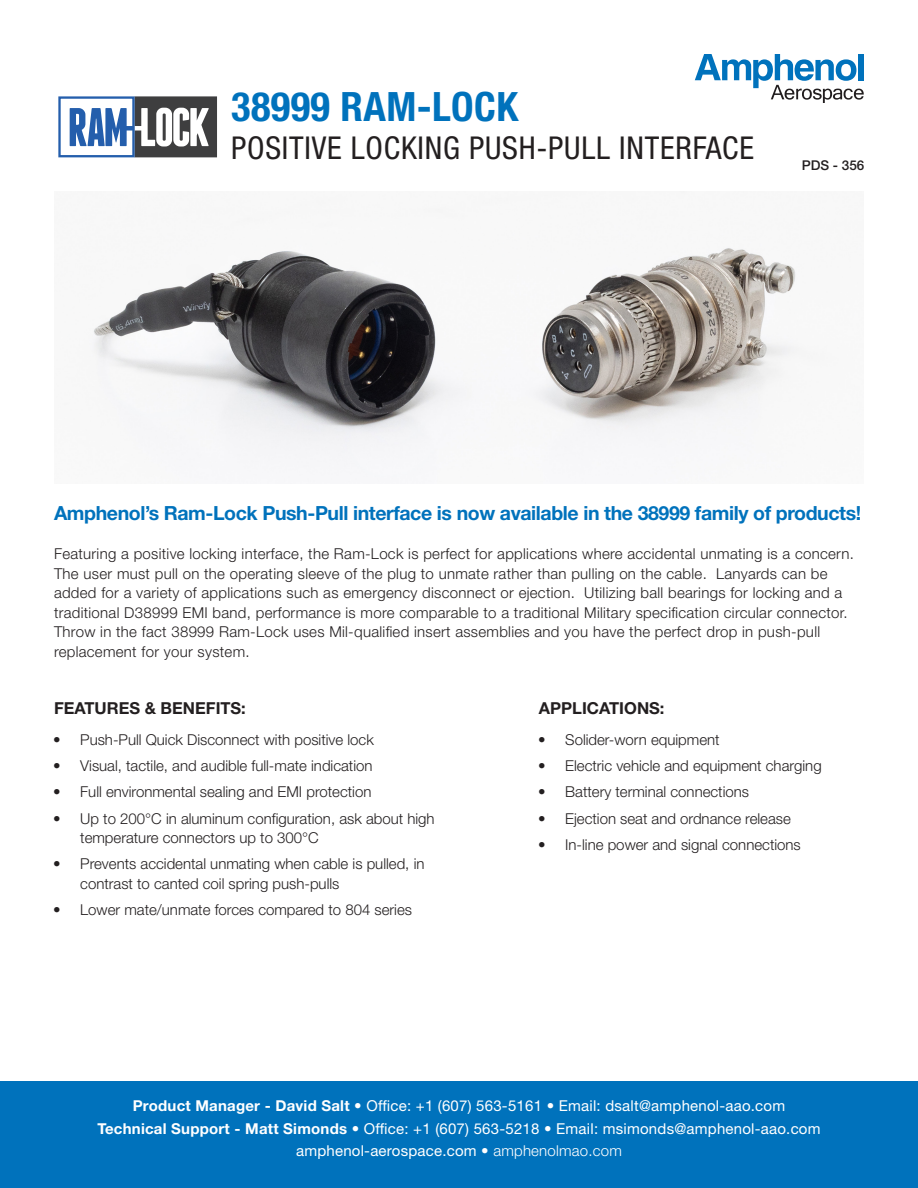
<style>
.page{position:relative;width:918px;height:1188px;background:#fff}
.page>*{position:absolute;margin:0;border:0;box-sizing:border-box;transform-origin:0 0}
.t1{font:700 condensed 40.5px "Helvetica Neue LT Std";letter-spacing:.01em;color:#0072bc}
.t2{font:condensed 31.5px "Helvetica Neue LT Std";letter-spacing:.025em;color:#231f20}
.t3{font:700 19.5px "Helvetica Neue LT Std";letter-spacing:-.02em;color:#0072bc}
.t4{font:700 16.5px "Helvetica Neue LT Std";color:#231f20}
.t5{font:300 15px/19.5px "Helvetica Neue LT Std";letter-spacing:.02em;color:#231f20}
.t6{font:300 15px/19.5px "Helvetica Neue LT Std";color:#231f20}
.t7{font:15px/22.5px "Helvetica Neue LT Std";letter-spacing:.015em;color:#fff;text-align:center}
.t8{font:500 13.5px "Helvetica Neue LT Std";color:#231f20}
.s1{font-weight:700}
.s2{font-weight:300}
</style>
<div class="page">
<div style="left:0;top:1082px;width:918px;height:106px;background:#0072bc"></div>
<svg style="left:695px;top:54px;width:169px;height:48px"></svg>
<img style="left:93px;top:209px;width:706px;height:249px">
<div style="left:136px;top:98px;width:80px;height:58px;background:#3e3e3f"></div>
<div style="left:135px;top:96px;width:82px;height:61px;border:2px solid #3e3e3f"></div>
<svg style="left:70px;top:108px;width:139px;height:39px"></svg>
<div style="left:58px;top:96px;width:77px;height:61px;border:2px solid #245eac"></div>
<p class="t1" style="left:231px;top:82px;width:288px">38999 RAM-LOCK</p>
<p class="t2" style="left:231px;top:130px;width:524px">POSITIVE LOCKING PUSH-PULL INTERFACE</p>
<p class="t8" style="left:802px;top:157px;width:64px">PDS - 356</p>
<p class="t3" style="left:54px;top:501px;width:809px">Amphenol’s Ram-Lock Push-Pull interface is now available in the 38999 family of products!</p>
<p class="t5" style="left:54px;top:544px;width:802px">Featuring a positive locking interface, the Ram-Lock is perfect for applications where accidental unmating is a concern.<br>The user must pull on the operating sleeve of the plug to unmate rather than pulling on the cable. Lanyards can be added for a variety of applications such as emergency disconnect or ejection. Utilizing ball bearings for locking and a traditional D38999 EMI band, performance is more comparable to a traditional Military specification circular connector.<br>Throw in the fact 38999 Ram-Lock uses Mil-qualified insert assemblies and you have the perfect drop in push-pull replacement for your system.</p>
<p class="t4" style="left:54px;top:698px;width:193px">FEATURES &amp; BENEFITS:</p>
<p class="t4" style="left:539px;top:698px;width:127px">APPLICATIONS:</p>
<p class="t6" style="left:53px;top:729px;width:322px">• Push-Pull Quick Disconnect with positive lock</p>
<p class="t6" style="left:53px;top:756px;width:321px">• Visual, tactile, and audible full-mate indication</p>
<p class="t6" style="left:53px;top:782px;width:320px">• Full environmental sealing and EMI protection</p>
<p class="t6" style="left:80px;top:808px;width:356px;text-indent:-27px">• Up to 200°C in aluminum configuration, ask about high temperature connectors up to 300°C</p>
<p class="t6" style="left:80px;top:854px;width:346px;text-indent:-27px">• Prevents accidental unmating when cable is pulled, in contrast to canted coil spring push-pulls</p>
<p class="t6" style="left:53px;top:900px;width:360px">• Lower mate/unmate forces compared to 804 series</p>
<p class="t6" style="left:538px;top:729px;width:183px">• Solider-worn equipment</p>
<p class="t6" style="left:538px;top:756px;width:285px">• Electric vehicle and equipment charging</p>
<p class="t6" style="left:538px;top:782px;width:212px">• Battery terminal connections</p>
<p class="t6" style="left:538px;top:808px;width:254px">• Ejection seat and ordnance release</p>
<p class="t6" style="left:538px;top:834px;width:264px">• In-line power and signal connections</p>
<p class="t7" style="left:97px;top:1094px;width:725px"><span class="s1">Product Manager - David Salt</span> <span class="s2">•</span> Office: +1 (607) 563-5161 <span class="s2">•</span> Email: dsalt@amphenol-aao.com<br><span class="s1">Technical Support - Matt Simonds</span> <span class="s2">•</span> Office: +1 (607) 563-5218 <span class="s2">•</span> Email: msimonds@amphenol-aao.com amphenol-aerospace.com <span class="s2">• amphenolmao.com</span></p>
</div>
